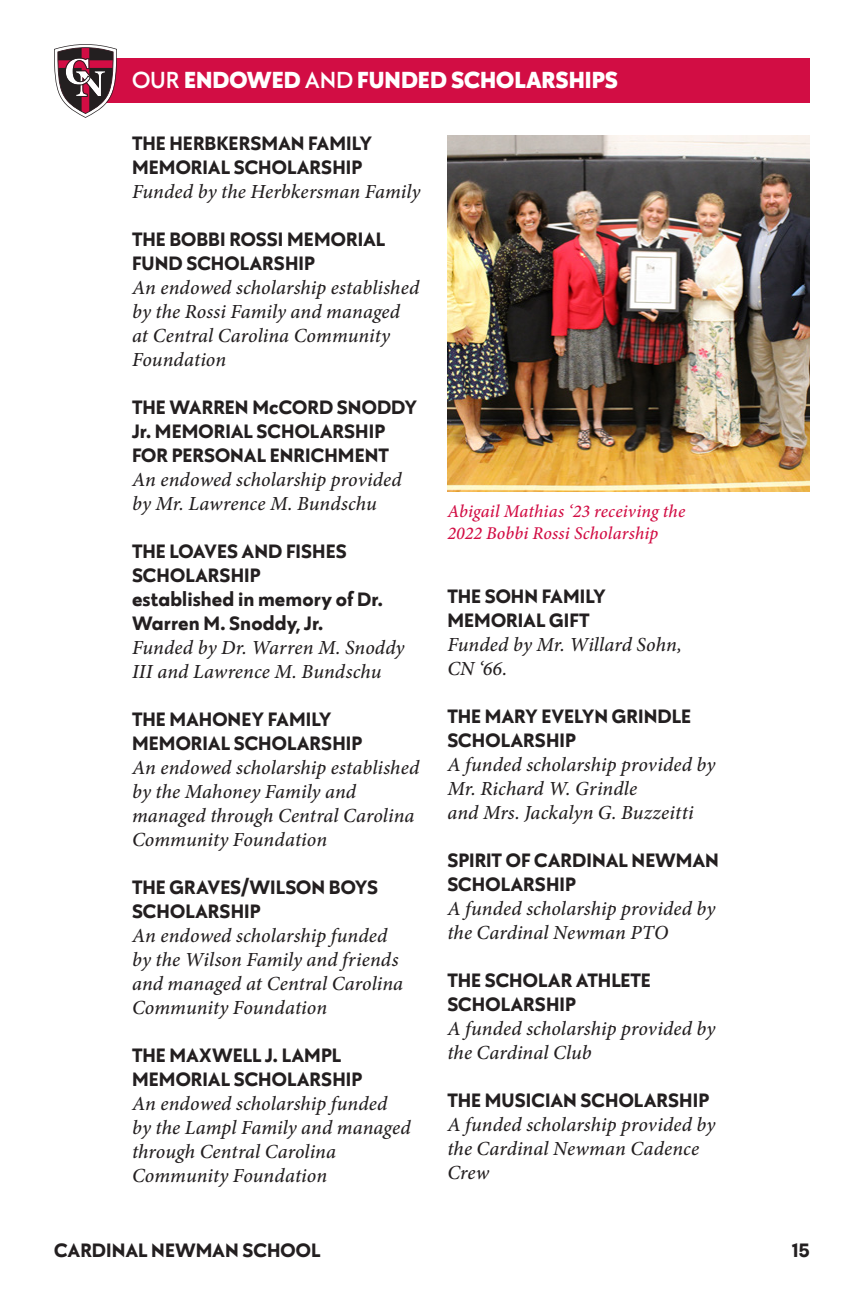
<style>
.page{position:relative;width:864px;height:1296px;background:#fff}
.page>*{position:absolute;margin:0;border:0;box-sizing:border-box;transform-origin:0 0}
.t1{font:800 24px "Galatea";color:#fff}
.t2{font:italic 500 20px/24px "Minion Pro";letter-spacing:.005em;color:#231f20}
.t3{font:700 20px/24px "Galatea";letter-spacing:.005em;color:#231f20}
.t4{font:italic 500 18px/21.6px "Minion Pro";letter-spacing:.005em;color:#d20d44}
.s1{font-weight:500}
</style>
<div class="page">
<div style="left:86px;top:59px;width:724px;height:44px;background:#d20d44"></div>
<svg style="left:54px;top:44px;width:63px;height:74px"></svg>
<img style="left:447px;top:135px;width:363px;height:357px">
<p class="t1" style="left:132px;top:64px;width:487px"><span class="s1">OUR</span> ENDOWED <span class="s1">AND</span> FUNDED SCHOLARSHIPS</p>
<p class="t3" style="left:132px;top:131px;width:242px">THE HERBKERSMAN FAMILY<br>MEMORIAL SCHOLARSHIP</p>
<p class="t2" style="left:132px;top:180px;width:290px">Funded by the Herbkersman Family</p>
<p class="t3" style="left:132px;top:227px;width:255px">THE BOBBI ROSSI MEMORIAL<br>FUND SCHOLARSHIP</p>
<p class="t2" style="left:132px;top:276px;width:289px">An endowed scholarship established by the Rossi Family and managed at Central Carolina Community<br>Foundation</p>
<p class="t3" style="left:132px;top:395px;width:287px">THE WARREN McCORD SNODDY<br>Jr. MEMORIAL SCHOLARSHIP<br>FOR PERSONAL ENRICHMENT</p>
<p class="t2" style="left:132px;top:468px;width:271px">An endowed scholarship provided by Mr. Lawrence M. Bundschu</p>
<p class="t3" style="left:132px;top:539px;width:216px">THE LOAVES AND FISHES<br>SCHOLARSHIP</p>
<p class="t3" style="left:132px;top:587px;width:252px">established in memory of Dr.<br>Warren M. Snoddy, Jr.</p>
<p class="t2" style="left:132px;top:636px;width:274px">Funded by Dr. Warren M. Snoddy<br>III and Lawrence M. Bundschu</p>
<p class="t3" style="left:132px;top:707px;width:232px">THE MAHONEY FAMILY<br>MEMORIAL SCHOLARSHIP</p>
<p class="t2" style="left:132px;top:756px;width:289px">An endowed scholarship established by the Mahoney Family and managed through Central Carolina<br>Community Foundation</p>
<p class="t3" style="left:132px;top:875px;width:248px">THE GRAVES/WILSON BOYS<br>SCHOLARSHIP</p>
<p class="t2" style="left:132px;top:924px;width:273px">An endowed scholarship funded by the Wilson Family and friends and managed at Central Carolina<br>Community Foundation</p>
<p class="t3" style="left:132px;top:1043px;width:232px">THE MAXWELL J. LAMPL<br>MEMORIAL SCHOLARSHIP</p>
<p class="t2" style="left:132px;top:1092px;width:280px">An endowed scholarship funded by the Lampl Family and managed through Central Carolina<br>Community Foundation</p>
<p class="t4" style="left:447px;top:500px;width:239px">Abigail Mathias ‘23 receiving the<br>2022 Bobbi Rossi Scholarship</p>
<p class="t3" style="left:447px;top:584px;width:160px">THE SOHN FAMILY<br>MEMORIAL GIFT</p>
<p class="t2" style="left:447px;top:632px;width:236px">Funded by Mr. Willard Sohn,<br>CN ‘66.</p>
<p class="t3" style="left:447px;top:704px;width:245px">THE MARY EVELYN GRINDLE<br>SCHOLARSHIP</p>
<p class="t2" style="left:447px;top:752px;width:270px">A funded scholarship provided by<br>Mr. Richard W. Grindle<br>and Mrs. Jackalyn G. Buzzeitti</p>
<p class="t3" style="left:447px;top:848px;width:273px">SPIRIT OF CARDINAL NEWMAN<br>SCHOLARSHIP</p>
<p class="t2" style="left:447px;top:896px;width:270px">A funded scholarship provided by the Cardinal Newman PTO</p>
<p class="t3" style="left:447px;top:968px;width:205px">THE SCHOLAR ATHLETE<br>SCHOLARSHIP</p>
<p class="t2" style="left:447px;top:1016px;width:270px">A funded scholarship provided by the Cardinal Club</p>
<p class="t3" style="left:447px;top:1088px;width:263px">THE MUSICIAN SCHOLARSHIP</p>
<p class="t2" style="left:447px;top:1112px;width:270px">A funded scholarship provided by the Cardinal Newman Cadence<br>Crew</p>
<p class="t3" style="left:54px;top:1238px;width:268px">CARDINAL NEWMAN SCHOOL</p>
<p class="t3" style="left:792px;top:1238px;width:19px">15</p>
</div>
